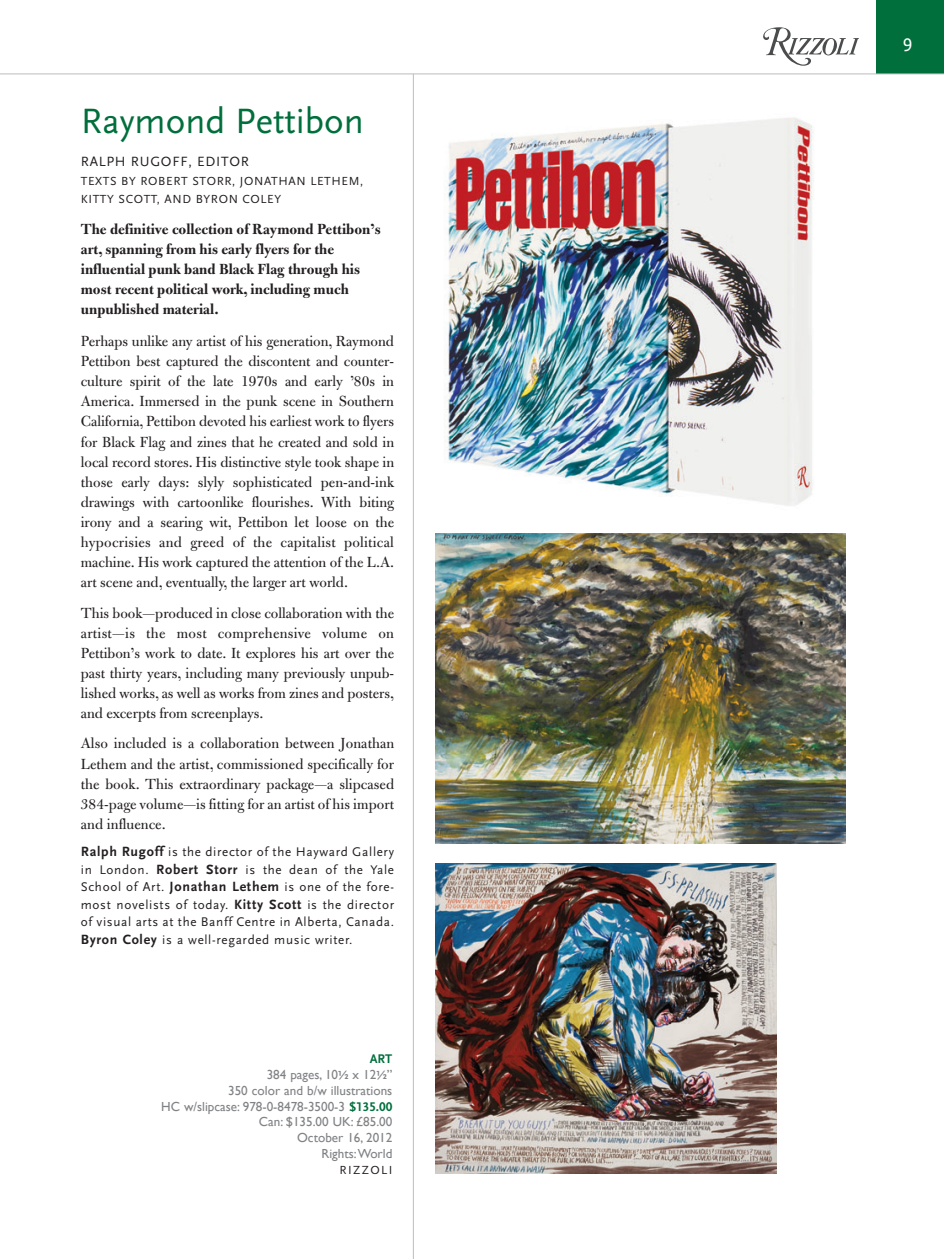
<style>
.page{position:relative;width:944px;height:1259px;background:#fff}
.page>*{position:absolute;margin:0;border:0;box-sizing:border-box;transform-origin:0 0}
.t1{font:36.75px "Scala Sans";color:#006f3c}
.t2{font:19.25px "Scala Sans Caps";color:#fff}
.t3{font:15.75px/20.1px "Bulmer";color:#231f20;text-align:justify}
.t4{font:700 15.75px/20.1px "Bulmer";color:#231f20}
.t5{font:14px "Scala Sans";letter-spacing:.05em;color:#231f20}
.t6{font:13.12px/17.5px "Scala Sans";letter-spacing:.05em;color:#231f20;text-align:justify}
.t7{font:13.12px/15.8px "Gill Sans";color:#808285;text-align:right}
.t8{font:700 13.12px "Scala Sans Caps";color:#006f3c}
.t9{font:12.25px/17.7px "Scala Sans";letter-spacing:.05em;color:#231f20}
.t10{font:12.25px "Scala Sans";letter-spacing:.115em;color:#231f20}
.s1{font-weight:700;font-size:14px}
.s2{font-family:"Scala Sans Caps Bold Exp";font-size:12.25px}
.s3{font-family:"Scala Sans Caps";font-weight:700;color:#006f3c}
</style>
<div class="page">
<div style="left:876px;top:0;width:68px;height:74px;background:#006f3c"></div>
<img style="left:444px;top:117px;width:370px;height:389px">
<svg style="left:763px;top:27px;width:96px;height:39px"></svg>
<hr style="left:413px;top:74px;width:1px;height:1185px;background:#bcbdc0">
<img style="left:436px;top:533px;width:409px;height:311px">
<img style="left:436px;top:863px;width:341px;height:311px">
<hr style="left:0;top:73px;width:944px;height:1px;background:#bcbdc0">
<h1 class="t1" style="left:81px;top:98px;width:284px">Raymond Pettibon</h1>
<p class="t5" style="left:81px;top:153px;width:170px">RALPH RUGOFF, EDITOR</p>
<p class="t9" style="left:81px;top:172px;width:284px">TEXTS BY ROBERT STORR, JONATHAN LETHEM,<br>KITTY SCOTT, AND BYRON COLEY</p>
<p class="t4" style="left:81px;top:220px;width:301px">The definitive collection of Raymond Pettibon’s art, spanning from his early flyers for the influential punk band Black Flag through his most recent political work, including much unpublished material.</p>
<p class="t3" style="left:81px;top:333px;width:315px">Perhaps unlike any artist of his generation, Raymond Pettibon best captured the discontent and counter&shy;culture spirit of the late 1970s and early ’80s in America. Immersed in the punk scene in Southern California, Pettibon devoted his earliest work to flyers for Black Flag and zines that he created and sold in local record stores. His distinctive style took shape in those early days: slyly sophisticated pen-and-ink drawings with cartoonlike flourishes. With biting irony and a searing wit, Pettibon let loose on the hypocrisies and greed of the capitalist political machine. His work captured the attention of the L.A. art scene and, eventually, the larger art world.</p>
<p class="t3" style="left:81px;top:604px;width:315px">This book—produced in close collaboration with the artist—is the most comprehensive volume on Pettibon’s work to date. It explores his art over the past thirty years, including many previously unpub&shy;lished works, as well as works from zines and posters, and excerpts from screenplays.</p>
<p class="t3" style="left:81px;top:735px;width:315px">Also included is a collaboration between Jonathan Lethem and the artist, commissioned specifically for the book. This extraordinary package—a slipcased 384-page volume—is fitting for an artist of his import and influence.</p>
<p class="t6" style="left:81px;top:843px;width:315px"><span class="s1">Ralph Rugoff</span> is the director of the Hayward Gallery in London. <span class="s1">Robert Storr</span> is the dean of the Yale School of Art. <span class="s1">Jonathan Lethem</span> is one of the fore&shy;most novelists of today. <span class="s1">Kitty Scott</span> is the director of visual arts at the Banff Centre in Alberta, Canada.<br><span class="s1">Byron Coley</span> is a well-regarded music writer.</p>
<p class="t8" style="left:370px;top:1051px;width:24px">ART</p>
<p class="t7" style="left:161px;top:1067px;width:233px">384 pages, 10<span class="s2">5</span> x 12<span class="s2">5</span>”<br>350 color and b/w illustrations<br>HC w/slipcase: 978-0-8478-3500-3 <span class="s3">$135.00<br></span>Can: $135.00 UK: £85.00<br>October 16, 2012<br>Rights: World</p>
<p class="t10" style="left:339px;top:1162px;width:54px">RIZZOLI</p>
<p class="t2" style="left:903px;top:33px;width:11px">9</p>
</div>
